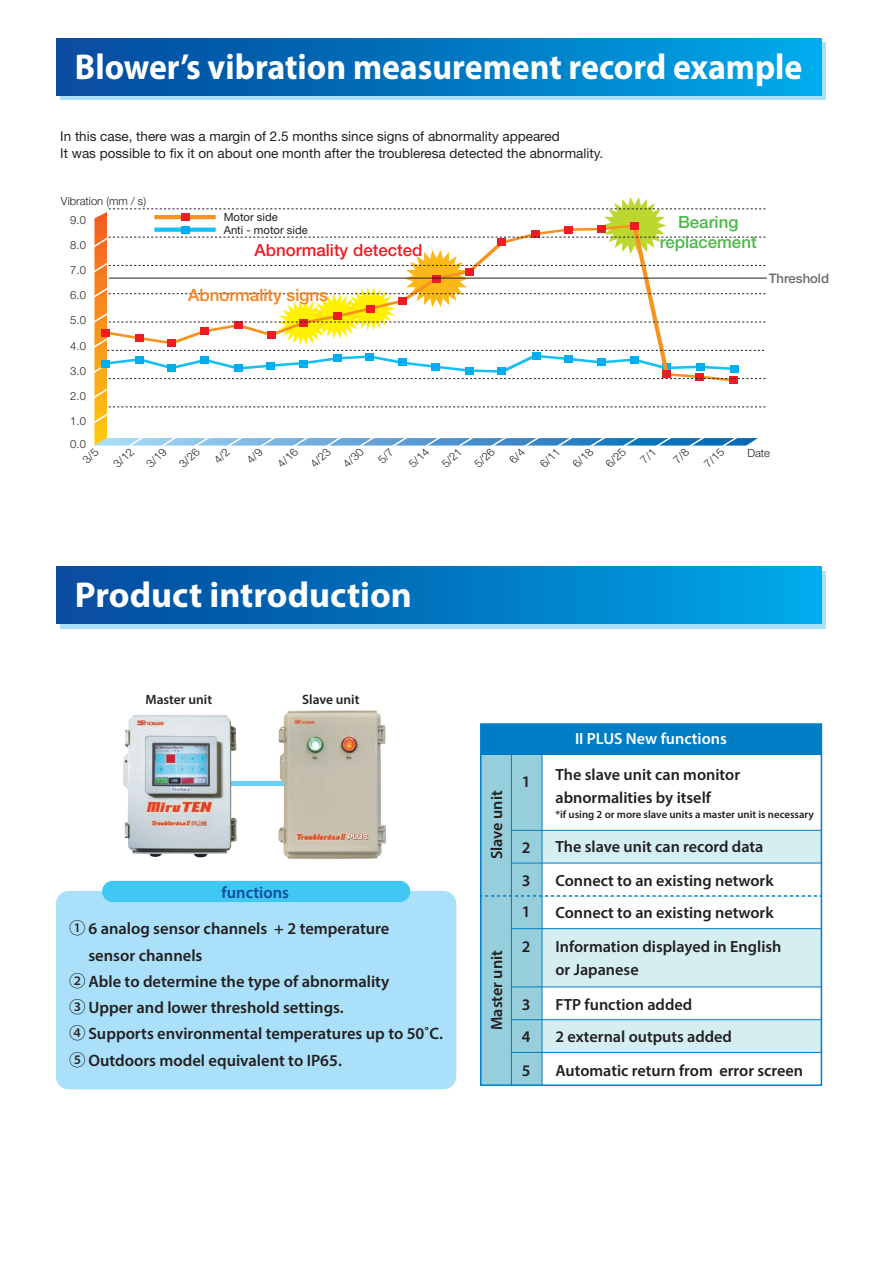
<style>
.page{position:relative;width:893px;height:1263px;background:#fff}
.page>*{position:absolute;margin:0;border:0;box-sizing:border-box;transform-origin:0 0}
.t1{font:700 36px "Myriad Pro";color:#fff;scale:.94 1}
.t2{font:700 36px "Myriad Pro";color:#fff}
.t3{font:500 16.8px "Helvetica Neue LT Std";color:#ee1d23}
.t4{font:500 16.8px/19.5px "Helvetica Neue LT Std";color:#4cb848;text-align:center}
.t5{font:500 16.8px "Helvetica Neue LT Std";color:#f58220}
.t6{font:600 16.5px "Myriad Pro";color:#231f20}
.t7{font:600 16.5px "Myriad Pro";color:#0d4da1}
.t8{font:600 16.2px/32px "Myriad Pro";color:#231f20}
.t9{font:600 16.2px "Myriad Pro";color:#fff}
.t10{font:13.5px/16.5px "Helvetica Neue LT Std";color:#231f20}
.t11{font:600 13.5px "Myriad Pro";color:#231f20}
.t12{font:500 13.2px "Helvetica Neue LT Std";color:#6b6b6e}
.t13{font:300 11.25px/23px "Helvetica Neue LT Std";color:#231f20}
.t14{font:11.25px "Helvetica Neue LT Std";color:#231f20}
.t15{font:600 10.8px "Myriad Pro";color:#231f20}
.s1{font-family:"Koz Go Pr 6 N";font-weight:500}
</style>
<div class="page">
<div style="left:542px;top:831px;width:279px;height:31px;background:#d5eef1"></div>
<div style="left:542px;top:929px;width:279px;height:58px;background:#d5eef1"></div>
<div style="left:542px;top:1020px;width:279px;height:32px;background:#d5eef1"></div>
<div style="left:480px;top:751px;width:62px;height:334px;background:#97cedc"></div>
<div style="left:60px;top:571px;width:766px;height:57px;background:#aae0f9"></div>
<div style="left:56px;top:567px;width:765px;height:57px;background:linear-gradient(to right,#04469a,#00a8e8)"></div>
<svg style="left:60px;top:43px;width:766px;height:57px;background:#88cbee"></svg>
<div style="left:56px;top:891px;width:400px;height:198px;background:#aae0f9;border-radius:13px"></div>
<div style="left:102px;top:881px;width:308px;height:21px;background:#40c7f4;border-radius:11px"></div>
<div style="left:56px;top:38px;width:765px;height:57px;background:linear-gradient(to right,#04469a,#00a8e8)"></div>
<div style="left:203px;top:781px;width:110px;height:5px;background:#6bcff6"></div>
<img style="left:278px;top:710px;width:108px;height:149px">
<img style="left:123px;top:715px;width:114px;height:142px">
<div style="left:480px;top:723px;width:342px;height:363px;border:2px solid #007ec5"></div>
<hr style="left:511px;top:1052px;width:310px;height:1px;background:#007ec5">
<hr style="left:511px;top:1019px;width:310px;height:1px;background:#007ec5">
<hr style="left:511px;top:986px;width:310px;height:1px;background:#007ec5">
<svg style="left:481px;top:895px;width:340px;height:2px"></svg>
<hr style="left:511px;top:928px;width:310px;height:1px;background:#007ec5">
<hr style="left:511px;top:863px;width:310px;height:1px;background:#007ec5">
<hr style="left:511px;top:830px;width:310px;height:1px;background:#007ec5">
<hr style="left:511px;top:724px;width:1px;height:361px;background:#007ec5">
<hr style="left:542px;top:724px;width:1px;height:361px;background:#007ec5">
<div style="left:481px;top:724px;width:340px;height:31px;background:#007ec5"></div>
<svg style="left:94px;top:197px;width:673px;height:249px"></svg>
<h1 class="t1" style="left:75px;top:44px;width:775px">Blower’s vibration measurement record example</h1>
<p class="t10" style="left:60px;top:128px;width:544px">In this case, there was a margin of 2.5 months since signs of abnormality appeared<br>It was possible to fix it on about one month after the troubleresa detected the abnormality.</p>
<p class="t13" style="left:61px;top:189px;width:87px">Vibration (mm / s)</p>
<p class="t13" style="left:70px;top:208px;width:17px">9.0</p>
<p class="t13" style="left:70px;top:233px;width:17px">8.0</p>
<p class="t13" style="left:70px;top:258px;width:17px">7.0</p>
<p class="t13" style="left:70px;top:283px;width:17px">6.0</p>
<p class="t13" style="left:70px;top:309px;width:17px">5.0</p>
<p class="t13" style="left:70px;top:334px;width:17px">4.0</p>
<p class="t13" style="left:70px;top:359px;width:17px">3.0</p>
<p class="t13" style="left:70px;top:384px;width:17px">2.0</p>
<p class="t13" style="left:70px;top:409px;width:17px">1.0<br>0.0</p>
<p class="t14" style="left:224px;top:210px;width:55px">Motor side</p>
<p class="t3" style="left:255px;top:240px;width:169px">Abnormality detected</p>
<p class="t14" style="left:224px;top:223px;width:85px">Anti - motor side</p>
<p class="t5" style="left:188px;top:285px;width:141px">Abnormality signs</p>
<p class="t4" style="left:660px;top:212px;width:98px">Bearing replacement</p>
<p class="t12" style="left:769px;top:271px;width:62px">Threshold</p>
<p class="t13" style="left:108px;top:456px;width:24px;rotate:-42deg">3/12</p>
<p class="t13" style="left:141px;top:456px;width:24px;rotate:-42deg">3/19</p>
<p class="t13" style="left:173px;top:456px;width:24px;rotate:-42deg">3/26</p>
<p class="t13" style="left:272px;top:456px;width:24px;rotate:-42deg">4/16</p>
<p class="t13" style="left:305px;top:456px;width:24px;rotate:-42deg">4/23</p>
<p class="t13" style="left:337px;top:456px;width:24px;rotate:-42deg">4/30</p>
<p class="t13" style="left:403px;top:456px;width:24px;rotate:-42deg">5/14</p>
<p class="t13" style="left:436px;top:456px;width:24px;rotate:-42deg">5/21</p>
<p class="t13" style="left:469px;top:456px;width:24px;rotate:-42deg">5/26</p>
<p class="t13" style="left:534px;top:456px;width:24px;rotate:-42deg">6/11</p>
<p class="t13" style="left:567px;top:456px;width:24px;rotate:-42deg">6/18</p>
<p class="t13" style="left:600px;top:456px;width:24px;rotate:-42deg">6/25</p>
<p class="t13" style="left:698px;top:456px;width:24px;rotate:-42deg">7/15</p>
<p class="t13" style="left:747px;top:441px;width:24px">Date</p>
<h1 class="t2" style="left:75px;top:572px;width:339px">Product introduction</h1>
<p class="t11" style="left:146px;top:691px;width:68px">Master unit</p>
<p class="t11" style="left:302px;top:691px;width:59px">Slave unit</p>
<p class="t7" style="left:222px;top:881px;width:69px">functions</p>
<p class="t6" style="left:69px;top:918px;width:322px"><span class="s1">①</span> 6 analog sensor channels + 2 temperature</p>
<p class="t6" style="left:88px;top:944px;width:116px">sensor channels</p>
<p class="t6" style="left:69px;top:971px;width:322px"><span class="s1">②</span> Able to determine the type of abnormality</p>
<p class="t6" style="left:69px;top:997px;width:276px"><span class="s1">③</span> Upper and lower threshold settings.</p>
<p class="t6" style="left:69px;top:1023px;width:375px"><span class="s1">④</span> Supports environmental temperatures up to 50˚C.</p>
<p class="t6" style="left:69px;top:1050px;width:274px"><span class="s1">⑤</span> Outdoors model equivalent to IP65.</p>
<p class="t8" style="left:480px;top:859px;width:70px;rotate:-90deg">Slave unit</p>
<p class="t8" style="left:480px;top:1030px;width:81px;rotate:-90deg">Master unit</p>
<p class="t8" style="left:522px;top:765px;width:10px">1</p>
<p class="t8" style="left:522px;top:831px;width:10px;text-align:justify">2<br>3<br>1</p>
<p class="t8" style="left:522px;top:930px;width:10px">2</p>
<p class="t8" style="left:522px;top:988px;width:10px">3<br>4</p>
<p class="t8" style="left:522px;top:1054px;width:10px">5</p>
<p class="t9" style="left:575px;top:729px;width:153px">II PLUS New functions</p>
<p class="t8" style="left:555px;top:762px;width:186px;line-height:23px">The slave unit can monitor abnormalities by itself</p>
<p class="t15" style="left:555px;top:807px;width:260px">*if using 2 or more slave units a master unit is necessary</p>
<p class="t8" style="left:555px;top:830px;width:220px;line-height:32.7px">The slave unit can record data<br>Connect to an existing network<br>Connect to an existing network</p>
<p class="t8" style="left:555px;top:934px;width:228px;line-height:23px">Information displayed in English or Japanese</p>
<p class="t8" style="left:555px;top:988px;width:178px">FTP function added<br>2 external outputs added</p>
<p class="t8" style="left:555px;top:1054px;width:249px">Automatic return from error screen</p>
</div>
